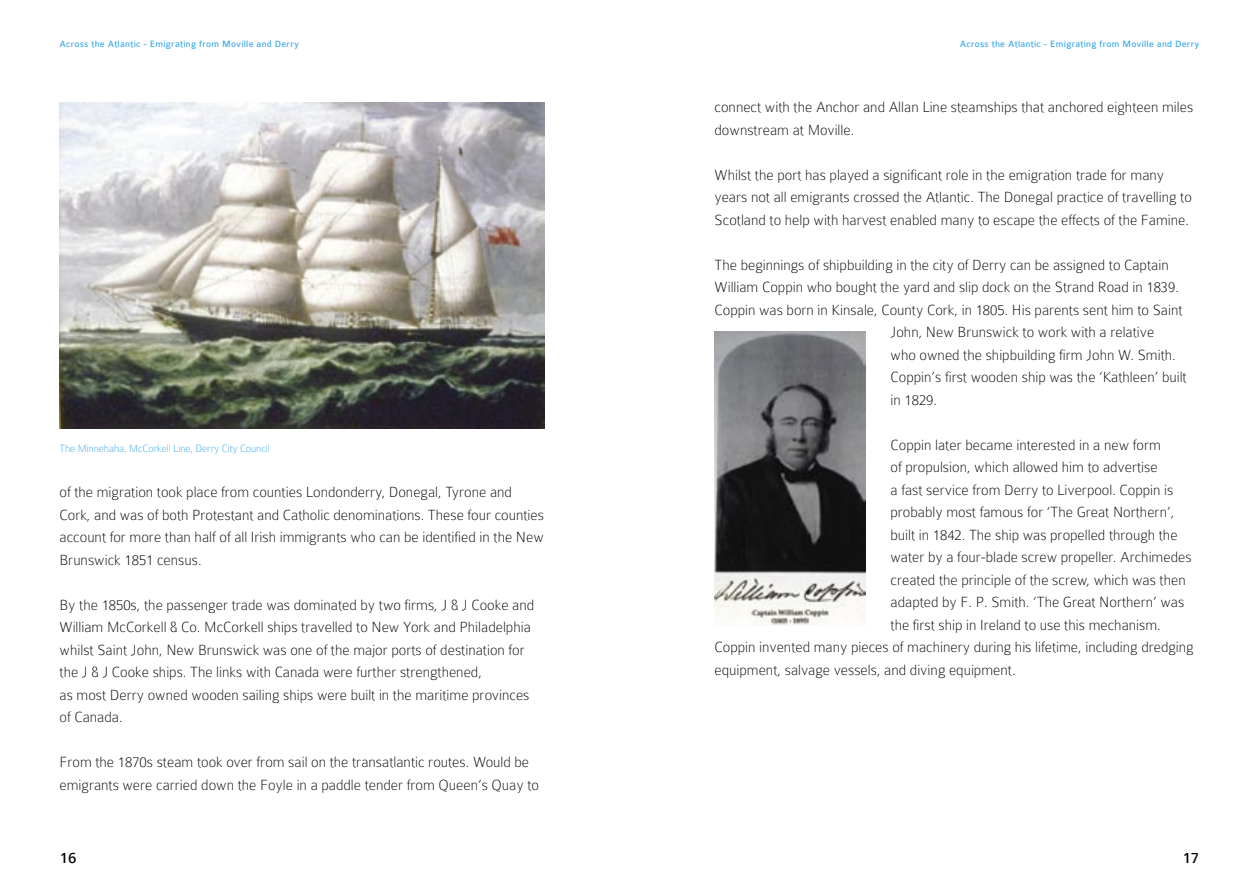
<style>
.page{position:relative;width:1259px;height:893px;background:#fff}
.page>*{position:absolute;margin:0;border:0;box-sizing:border-box;transform-origin:0 0}
.t1{font:16.5px "Colaborate";color:#000}
.t2{font:100 15.75px/22.5px "Colaborate";color:#000}
.t3{font:100 11.25px "Colaborate";letter-spacing:-.01em;color:#36a7e9}
.t4{font:9.75px "Colaborate";letter-spacing:.025em;color:#36a7e9}
</style>
<div class="page">
<img style="left:714px;top:332px;width:151px;height:293px">
<img style="left:60px;top:102px;width:484px;height:326px">
<p class="t4" style="left:60px;top:39px;width:241px">Across the Atlantic - Emigrating from Moville and Derry</p>
<p class="t3" style="left:60px;top:442px;width:212px">The Minnehaha, McCorkell Line, Derry City Council</p>
<p class="t2" style="left:60px;top:481px;width:486px">of the migration took place from counties Londonderry, Donegal, Tyrone and Cork, and was of both Protestant and Catholic denominations. These four counties account for more than half of all Irish immigrants who can be identified in the New Brunswick 1851 census.</p>
<p class="t2" style="left:60px;top:593px;width:476px">By the 1850s, the passenger trade was dominated by two firms, J &amp; J Cooke and William McCorkell &amp; Co. McCorkell ships travelled to New York and Philadelphia whilst Saint John, New Brunswick was one of the major ports of destination for the J &amp; J Cooke ships. The links with Canada were further strengthened,<br>as most Derry owned wooden sailing ships were built in the maritime provinces of Canada.</p>
<p class="t2" style="left:60px;top:751px;width:481px">From the 1870s steam took over from sail on the transatlantic routes. Would be emigrants were carried down the Foyle in a paddle tender from Queen’s Quay to</p>
<p class="t1" style="left:60px;top:850px;width:18px">16</p>
<p class="t4" style="left:960px;top:39px;width:241px">Across the Atlantic - Emigrating from Moville and Derry</p>
<p class="t2" style="left:714px;top:96px;width:480px">connect with the Anchor and Allan Line steamships that anchored eighteen miles downstream at Moville.</p>
<p class="t2" style="left:714px;top:164px;width:479px">Whilst the port has played a significant role in the emigration trade for many years not all emigrants crossed the Atlantic. The Donegal practice of travelling to<br>Scotland to help with harvest enabled many to escape the effects of the Famine.</p>
<p class="t2" style="left:714px;top:254px;width:456px">The beginnings of shipbuilding in the city of Derry can be assigned to Captain</p>
<p class="t2" style="left:714px;top:276px;width:466px">William Coppin who bought the yard and slip dock on the Strand Road in 1839.</p>
<p class="t2" style="left:714px;top:299px;width:469px">Coppin was born in Kinsale, County Cork, in 1805. His parents sent him to Saint</p>
<p class="t2" style="left:890px;top:321px;width:265px">John, New Brunswick to work with a relative</p>
<p class="t2" style="left:890px;top:344px;width:287px">who owned the shipbuilding firm John W. Smith.</p>
<p class="t2" style="left:890px;top:366px;width:298px">Coppin’s first wooden ship was the ‘Kathleen’ built</p>
<p class="t2" style="left:890px;top:389px;width:48px">in 1829.</p>
<p class="t2" style="left:890px;top:434px;width:272px">Coppin later became interested in a new form</p>
<p class="t2" style="left:890px;top:456px;width:269px">of propulsion, which allowed him to advertise</p>
<p class="t2" style="left:890px;top:479px;width:284px">a fast service from Derry to Liverpool. Coppin is</p>
<p class="t2" style="left:890px;top:501px;width:285px">probably most famous for ‘The Great Northern’,</p>
<p class="t2" style="left:890px;top:524px;width:289px">built in 1842. The ship was propelled through the</p>
<p class="t2" style="left:890px;top:546px;width:302px">water by a four-blade screw propeller. Archimedes</p>
<p class="t2" style="left:890px;top:569px;width:297px">created the principle of the screw, which was then</p>
<p class="t2" style="left:890px;top:591px;width:295px">adapted by F. P. Smith. ‘The Great Northern’ was</p>
<p class="t2" style="left:890px;top:614px;width:272px">the first ship in Ireland to use this mechanism.</p>
<p class="t2" style="left:714px;top:636px;width:480px">Coppin invented many pieces of machinery during his lifetime, including dredging</p>
<p class="t2" style="left:714px;top:659px;width:302px">equipment, salvage vessels, and diving equipment.</p>
<p class="t1" style="left:1182px;top:850px;width:18px">17</p>
</div>
